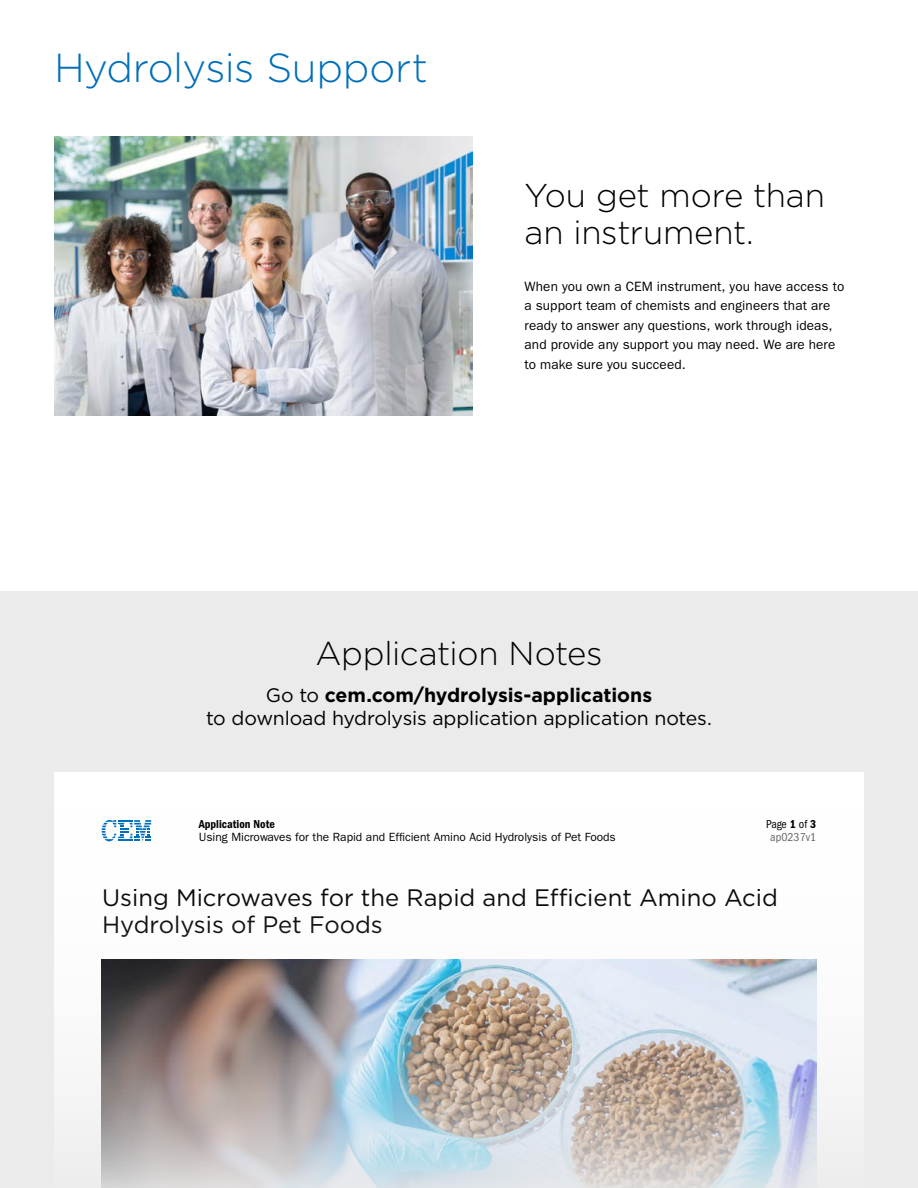
<style>
.page{position:relative;width:918px;height:1188px;background:#fff}
.page>*{position:absolute;margin:0;border:0;box-sizing:border-box;transform-origin:0 0}
.Subject_Headline{font:300 40.5px "Gotham HTF";letter-spacing:-.01em;color:#006fba}
.Subject_Subhead{font:300 33px/37.5px "Gotham HTF";letter-spacing:-.005em;color:#000}
.Page_Subject_Headlin{font:300 33px "Gotham HTF";letter-spacing:-.01em;color:#000}
.t1{font:23.85px/26.4px "Gotham HTF";color:#000}
.Paragraph_Header{font:19.5px/23.4px "Gotham HTF";letter-spacing:-.015em;color:#000;text-align:center}
.Paragraph_Copy{font:13.5px/19.5px "ITC Franklin Gothic Std";letter-spacing:.01em;color:#000}
.t2{font:11.85px "ITC Franklin Gothic Std";color:#000}
.t3{font:11.85px "ITC Franklin Gothic Std Dm Cd";color:#000}
.t4{font:condensed 11.85px "ITC Franklin Gothic Std";letter-spacing:-.015em;color:#000}
.t5{font:condensed 11.85px "ITC Franklin Gothic Std";color:#636466}
.s1{font-weight:700}
.s2{font-family:"ITC Franklin Gothic Std Dm Cd";font-stretch:normal}
</style>
<div class="page">
<img style="left:54px;top:137px;width:418px;height:278px">
<div style="left:0;top:592px;width:918px;height:596px;background:#ebebec"></div>
<div style="left:54px;top:772px;width:810px;height:416px;background:#fff"></div>
<svg style="left:102px;top:819px;width:49px;height:22px"></svg>
<img style="left:102px;top:959px;width:714px;height:229px">
<p class="Subject_Headline" style="left:54px;top:46px;width:376px">Hydrolysis Support</p>
<p class="Subject_Subhead" style="left:525px;top:176px;width:302px">You get more than an instrument.</p>
<p class="Paragraph_Copy" style="left:525px;top:276px;width:321px">When you own a CEM instrument, you have access to a support team of chemists and engineers that are ready to answer any questions, work through ideas, and provide any support you may need. We are here to make sure you succeed.</p>
<p class="Page_Subject_Headlin" style="left:315px;top:635px;width:289px">Application Notes</p>
<p class="Paragraph_Header" style="left:206px;top:683px;width:507px">Go to <span class="s1">cem.com/hydrolysis-applications<br></span>to download hydrolysis application application notes.</p>
<p class="t3" style="left:199px;top:817px;width:78px">Application Note</p>
<p class="t2" style="left:199px;top:831px;width:419px">Using Microwaves for the Rapid and Efficient Amino Acid Hydrolysis of Pet Foods</p>
<p class="t4" style="left:766px;top:817px;width:52px">Page <span class="s2">1</span> of <span class="s2">3</span></p>
<p class="t5" style="left:770px;top:831px;width:48px">ap0237v1</p>
<h3 class="t1" style="left:102px;top:884px;width:677px">Using Microwaves for the Rapid and Efficient Amino Acid<br>Hydrolysis of Pet Foods</h3>
</div>
